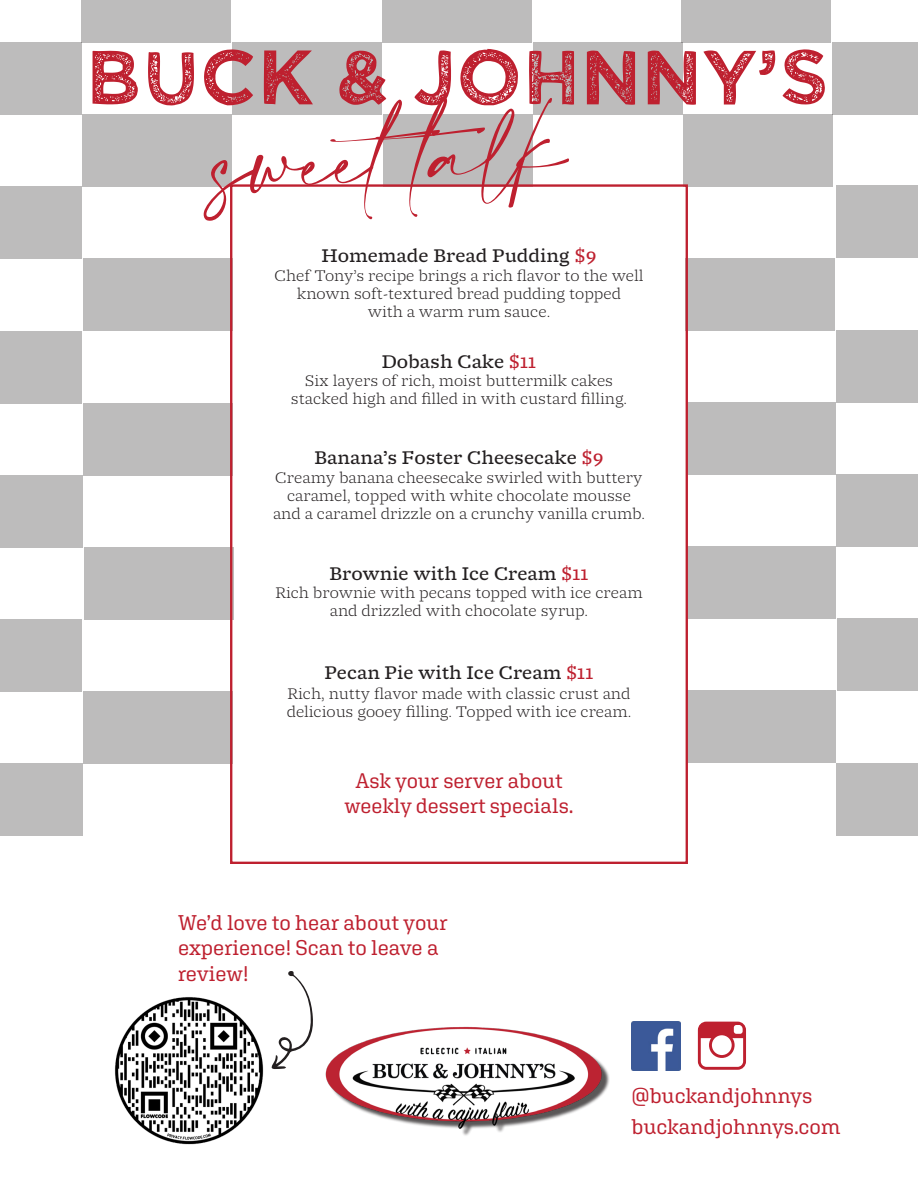
<style>
.page{position:relative;width:918px;height:1188px;background:#fff}
.page>*{position:absolute;margin:0;border:0;box-sizing:border-box;transform-origin:0 0}
.t1{font:77.1px "Wicked Grit";color:#be202f}
.t2{font:68.1px "Amalfi Coast";color:#be202f}
.t3{font:21.3px/25.5px "Aglet Slab";letter-spacing:-.005em;color:#be202f}
.t4{font:21px/25.2px "Aglet Slab";color:#be202f;text-align:center}
.t5{font:18px "Molto";color:#231f20}
.t6{font:200 15px/18px "Molto";color:#231f20;text-align:center}
.s1{color:#be202f}
</style>
<div class="page">
<div style="left:0;top:42px;width:81px;height:73px;background:#bdbcbc"></div>
<div style="left:81px;top:0;width:150px;height:42px;background:#bdbcbc"></div>
<div style="left:232px;top:42px;width:150px;height:73px;background:#bdbcbc"></div>
<div style="left:382px;top:0;width:150px;height:42px;background:#bdbcbc"></div>
<div style="left:533px;top:42px;width:150px;height:73px;background:#bdbcbc"></div>
<div style="left:682px;top:0;width:149px;height:42px;background:#bdbcbc"></div>
<div style="left:833px;top:42px;width:85px;height:73px;background:#bdbcbc"></div>
<div style="left:82px;top:115px;width:150px;height:72px;background:#bdbcbc"></div>
<div style="left:383px;top:115px;width:150px;height:72px;background:#bdbcbc"></div>
<div style="left:683px;top:115px;width:149px;height:72px;background:#bdbcbc"></div>
<div style="left:0;top:187px;width:82px;height:72px;background:#bdbcbc"></div>
<div style="left:83px;top:259px;width:150px;height:72px;background:#bdbcbc"></div>
<div style="left:0;top:331px;width:82px;height:72px;background:#bdbcbc"></div>
<div style="left:83px;top:403px;width:150px;height:72px;background:#bdbcbc"></div>
<div style="left:0;top:475px;width:83px;height:72px;background:#bdbcbc"></div>
<div style="left:84px;top:547px;width:149px;height:73px;background:#bdbcbc"></div>
<div style="left:0;top:620px;width:82px;height:72px;background:#bdbcbc"></div>
<div style="left:83px;top:692px;width:150px;height:72px;background:#bdbcbc"></div>
<div style="left:0;top:764px;width:83px;height:72px;background:#bdbcbc"></div>
<div style="left:836px;top:186px;width:82px;height:72px;background:#bdbcbc"></div>
<div style="left:686px;top:258px;width:149px;height:72px;background:#bdbcbc"></div>
<div style="left:836px;top:330px;width:82px;height:72px;background:#bdbcbc"></div>
<div style="left:686px;top:402px;width:150px;height:72px;background:#bdbcbc"></div>
<div style="left:837px;top:474px;width:81px;height:73px;background:#bdbcbc"></div>
<div style="left:686px;top:547px;width:150px;height:72px;background:#bdbcbc"></div>
<div style="left:837px;top:619px;width:81px;height:72px;background:#bdbcbc"></div>
<div style="left:686px;top:691px;width:150px;height:72px;background:#bdbcbc"></div>
<div style="left:837px;top:763px;width:81px;height:72px;background:#bdbcbc"></div>
<div style="left:230px;top:184px;width:458px;height:680px;border:2px solid #be202f"></div>
<img style="left:325px;top:1026px;width:285px;height:110px">
<img style="left:632px;top:1021px;width:49px;height:49px">
<div style="left:698px;top:1022px;width:48px;height:48px;border:3px solid #be202f;border-radius:7px"></div>
<svg style="left:699px;top:1023px;width:46px;height:15px"></svg>
<div style="left:709px;top:1032px;width:26px;height:26px;border:3px solid #be202f;border-radius:50%"></div>
<img style="left:114px;top:997px;width:150px;height:148px">
<svg style="left:271px;top:971px;width:42px;height:98px"></svg>
<p class="t1" style="left:86px;top:27px;width:744px">BUCK &amp; JOHNNY’S</p>
<p class="t2" style="left:210px;top:129px;width:358px;rotate:-3deg">sweet talk</p>
<p class="t5" style="left:321px;top:245px;width:277px">Homemade Bread Pudding <span class="s1">$9</span></p>
<p class="t6" style="left:275px;top:268px;width:370px">Chef Tony’s recipe brings a rich flavor to the well known soft-textured bread pudding topped</p>
<p class="t6" style="left:368px;top:304px;width:184px">with a warm rum sauce.</p>
<p class="t5" style="left:382px;top:351px;width:156px">Dobash Cake <span class="s1">$11</span></p>
<p class="t6" style="left:291px;top:374px;width:338px">Six layers of rich, moist buttermilk cakes stacked high and filled in with custard filling.</p>
<p class="t5" style="left:314px;top:447px;width:291px">Banana’s Foster Cheesecake <span class="s1">$9</span></p>
<p class="t6" style="left:275px;top:471px;width:369px">Creamy banana cheesecake swirled with buttery caramel, topped with white chocolate mousse</p>
<p class="t6" style="left:273px;top:507px;width:373px">and a caramel drizzle on a crunchy vanilla crumb.</p>
<p class="t5" style="left:329px;top:564px;width:261px">Brownie with Ice Cream <span class="s1">$11</span></p>
<p class="t6" style="left:275px;top:586px;width:369px">Rich brownie with pecans topped with ice cream</p>
<p class="t6" style="left:330px;top:604px;width:260px">and drizzled with chocolate syrup.</p>
<p class="t5" style="left:325px;top:662px;width:270px">Pecan Pie with Ice Cream <span class="s1">$11</span></p>
<p class="t6" style="left:287px;top:686px;width:346px;text-align:left">Rich, nutty flavor made with classic crust and delicious gooey filling. Topped with ice cream.</p>
<p class="t4" style="left:344px;top:768px;width:231px">Ask your server about weekly dessert specials.</p>
<p class="t3" style="left:178px;top:909px;width:271px">We’d love to hear about your experience! Scan to leave a review!</p>
<p class="t3" style="left:631px;top:1083px;width:182px">@buckandjohnnys</p>
<p class="t3" style="left:631px;top:1113px;width:211px">buckandjohnnys.com</p>
</div>
